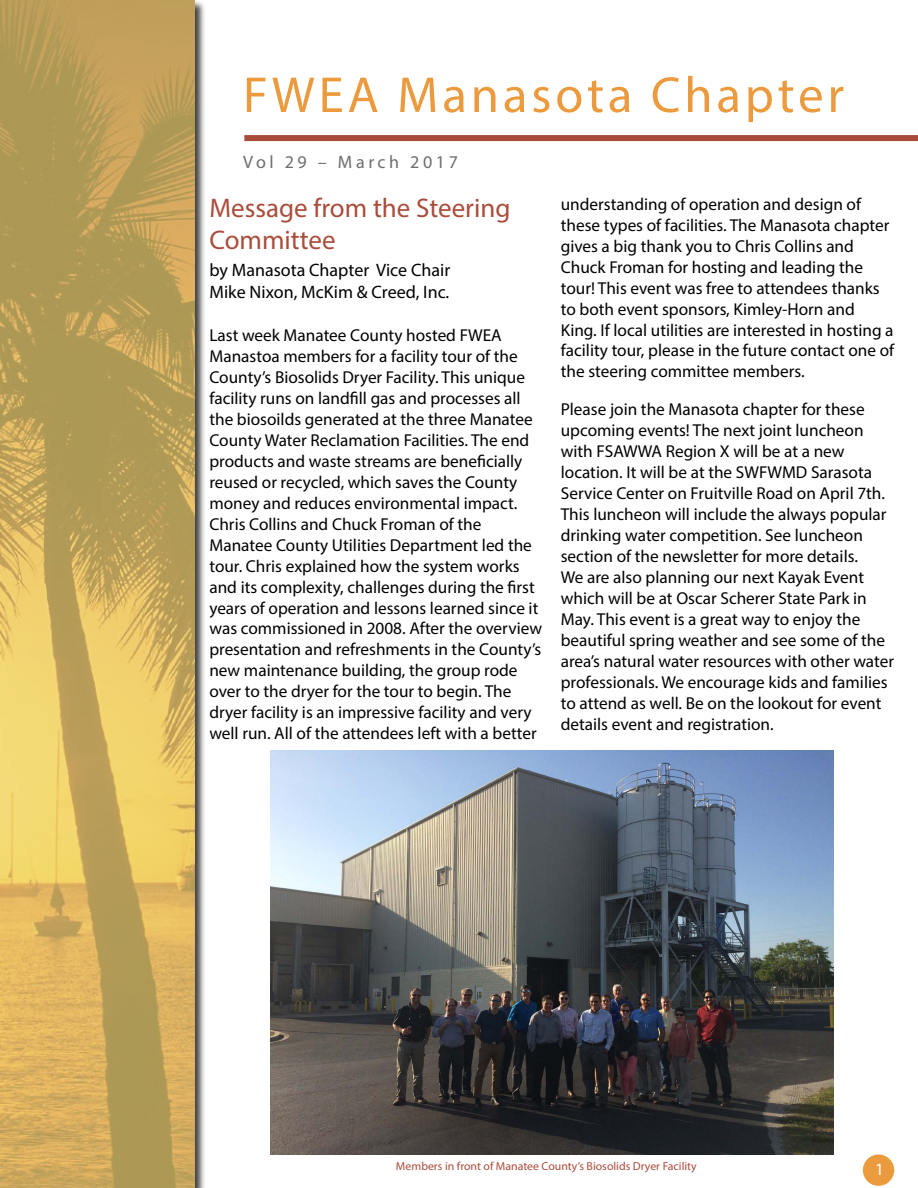
<style>
.page{position:relative;width:918px;height:1188px;background:#fff}
.page>*{position:absolute;margin:0;border:0;box-sizing:border-box;transform-origin:0 0}
.t1{font:51px "Myriad Pro";letter-spacing:.075em;color:#eb9b3e}
.t2{font:27px/32.4px "Myriad Pro";color:#aa4c3b}
.t3{font:18px/21.6px "Myriad Pro";color:#000}
.t4{font:18px "Myriad Pro";letter-spacing:.2em;color:#6d6e71}
.t5{font:17.25px/21px "Myriad Pro";color:#000}
.t6{font:17.25px "Myriad Pro";color:#fff}
.t7{font:11.55px "Myriad Pro";color:#aa4c3c}
</style>
<div class="page">
<div style="left:0;top:0;width:206px;height:1188px;background:#000;opacity:.75"></div>
<img style="left:0;top:0;width:194px;height:1188px">
<div style="left:244px;top:135px;width:674px;height:6px;background:#aa4c3b"></div>
<div style="left:863px;top:1154px;width:31px;height:32px;background:#eb9b3e;border-radius:50%"></div>
<img style="left:270px;top:750px;width:564px;height:404px">
<h1 class="t1" style="left:243px;top:63px;width:603px">FWEA Manasota Chapter</h1>
<p class="t4" style="left:243px;top:151px;width:217px">Vol 29 – March 2017</p>
<h2 class="t2" style="left:209px;top:191px;width:303px">Message from the Steering<br>Committee</h2>
<p class="t3" style="left:209px;top:259px;width:242px">by Manasota Chapter Vice Chair<br>Mike Nixon, McKim &amp; Creed, Inc.</p>
<p class="t5" style="left:209px;top:324px;width:334px">Last week Manatee County hosted FWEA Manastoa members for a facility tour of the County’s Biosolids Dryer Facility. This unique facility runs on landfill gas and processes all the biosoilds generated at the three Manatee County Water Reclamation Facilities. The end products and waste streams are beneficially reused or recycled, which saves the County money and reduces environmental impact.<br>Chris Collins and Chuck Froman of the Manatee County Utilities Department led the tour. Chris explained how the system works and its complexity, challenges during the first years of operation and lessons learned since it was commissioned in 2008. After the overview presentation and refreshments in the County’s new maintenance building, the group rode over to the dryer for the tour to begin. The dryer facility is an impressive facility and very well run. All of the attendees left with a better</p>
<p class="t5" style="left:561px;top:193px;width:335px">understanding of operation and design of these types of facilities. The Manasota chapter gives a big thank you to Chris Collins and Chuck Froman for hosting and leading the tour! This event was free to attendees thanks to both event sponsors, Kimley-Horn and King. If local utilities are interested in hosting a facility tour, please in the future contact one of the steering committee members.</p>
<p class="t5" style="left:561px;top:398px;width:335px">Please join the Manasota chapter for these upcoming events! The next joint luncheon with FSAWWA Region X will be at a new location. It will be at the SWFWMD Sarasota Service Center on Fruitville Road on April 7th.<br>This luncheon will include the always popular drinking water competition. See luncheon section of the newsletter for more details.<br>We are also planning our next Kayak Event which will be at Oscar Scherer State Park in May. This event is a great way to enjoy the beautiful spring weather and see some of the area’s natural water resources with other water professionals. We encourage kids and families to attend as well. Be on the lookout for event details event and registration.</p>
<p class="t7" style="left:396px;top:1159px;width:302px">Members in front of Manatee County’s Biosolids Dryer Facility</p>
<p class="t6" style="left:875px;top:1158px;width:10px">1</p>
</div>
